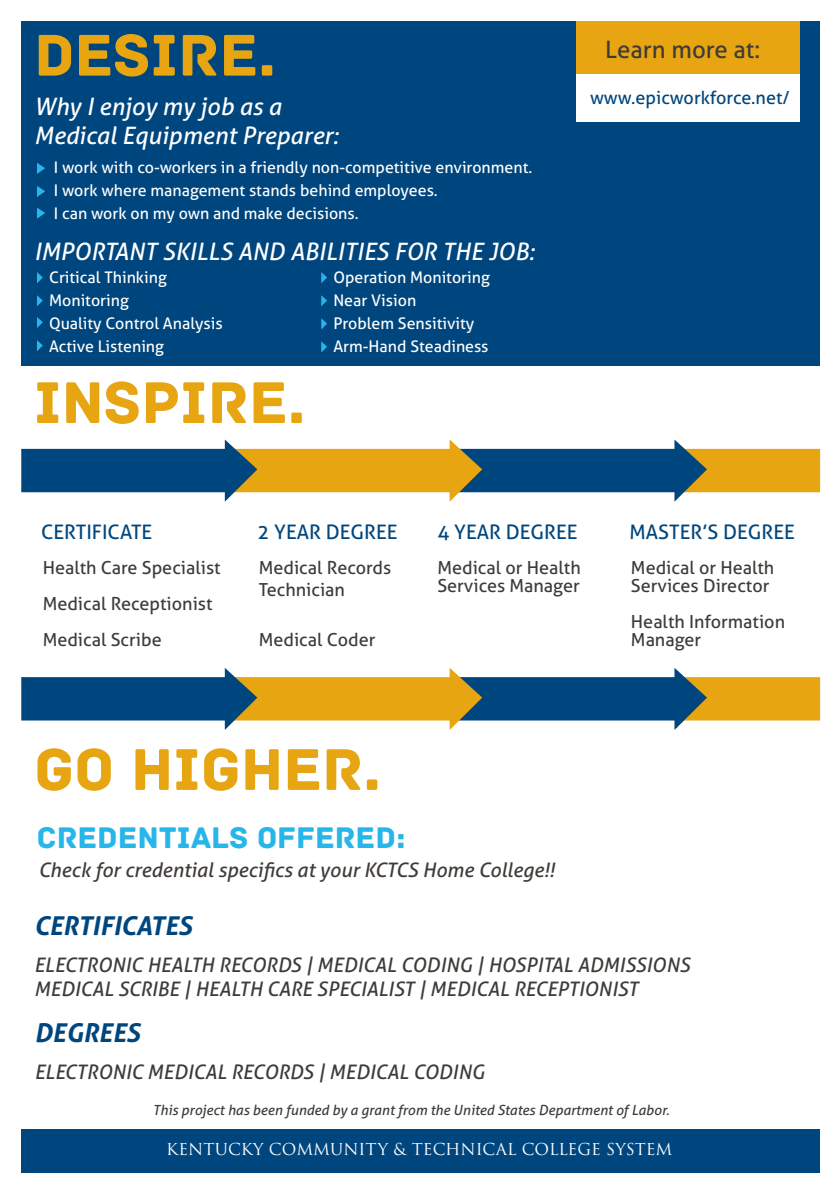
<style>
.page{position:relative;width:840px;height:1191px;background:#fff}
.page>*{position:absolute;margin:0;border:0;box-sizing:border-box;transform-origin:0 0}
.H1_Header{font:61.8px "Archive";color:#e7a512}
.H2_Header{font:31.4px "Archive";color:#26b6ea}
.Main_Paragraph_Text{font:italic 700 26px "Aller";color:#00467e}
.Main_Paragraph_Text-2{font:italic 24px "Aller";color:#fff}
.H2_Header-2{font:24px "Aller";color:#3f3b38}
.Main_Paragraph_Text-3{font:italic 20px/24px "Aller";color:#3f3b38}
.H2_Header-3{font:20px "Aller";color:#00467e}
.Footer_Text{font:18px/18px "Aller";color:#3f3b38}
.H2_Header-4{font:18px "Aller";color:#00467e}
.Main_Paragraph_Text-4{font:16px "Aller";color:#fff}
.Main_Paragraph_Text-5{font:16px "Trajan Pro 3";color:#fff}
.Main_Paragraph_Text-6{font:italic 14px "Aller";color:#3f3b38}
</style>
<div class="page">
<div style="left:21px;top:1129px;width:798px;height:43px;background:#00467e"></div>
<div style="left:21px;top:21px;width:798px;height:345px;background:#00467e"></div>
<svg style="left:37px;top:163px;width:8px;height:11px"></svg>
<svg style="left:37px;top:272px;width:6px;height:11px"></svg>
<svg style="left:321px;top:272px;width:6px;height:11px"></svg>
<svg style="left:37px;top:186px;width:8px;height:11px"></svg>
<svg style="left:37px;top:295px;width:6px;height:11px"></svg>
<svg style="left:321px;top:295px;width:6px;height:11px"></svg>
<svg style="left:321px;top:318px;width:6px;height:11px"></svg>
<svg style="left:321px;top:341px;width:6px;height:11px"></svg>
<svg style="left:37px;top:207px;width:8px;height:12px"></svg>
<svg style="left:37px;top:317px;width:6px;height:11px"></svg>
<svg style="left:37px;top:340px;width:6px;height:11px"></svg>
<div style="left:576px;top:60px;width:223px;height:62px;background:#fff"></div>
<div style="left:576px;top:21px;width:223px;height:53px;background:#e7a512"></div>
<div style="left:674px;top:449px;width:145px;height:43px;background:#e7a512"></div>
<div style="left:674px;top:677px;width:145px;height:43px;background:#e7a512;border:2px solid #e7a512"></div>
<svg style="left:672px;top:439px;width:36px;height:63px"></svg>
<svg style="left:672px;top:668px;width:36px;height:62px"></svg>
<div style="left:449px;top:449px;width:226px;height:43px;background:#00467e"></div>
<div style="left:449px;top:677px;width:226px;height:43px;background:#00467e;border:2px solid #00467e"></div>
<svg style="left:447px;top:439px;width:36px;height:63px"></svg>
<svg style="left:447px;top:668px;width:36px;height:62px"></svg>
<div style="left:225px;top:449px;width:225px;height:43px;background:#e7a512"></div>
<div style="left:225px;top:677px;width:225px;height:43px;background:#e7a512;border:2px solid #e7a512"></div>
<svg style="left:223px;top:439px;width:36px;height:63px"></svg>
<svg style="left:223px;top:668px;width:36px;height:62px"></svg>
<div style="left:21px;top:449px;width:205px;height:43px;background:#00467e"></div>
<div style="left:21px;top:677px;width:205px;height:43px;background:#00467e;border:2px solid #00467e"></div>
<p class="H1_Header" style="left:34px;top:19px;width:243px">DESIRE.</p>
<p class="Main_Paragraph_Text-2" style="left:34px;top:91px;width:249px">Why I enjoy my job as a</p>
<p class="Main_Paragraph_Text-2" style="left:34px;top:121px;width:305px">Medical Equipment Preparer:</p>
<p class="Main_Paragraph_Text-4" style="left:54px;top:158px;width:479px">I work with co-workers in a friendly non-competitive environment.</p>
<p class="Main_Paragraph_Text-4" style="left:54px;top:181px;width:385px">I work where management stands behind employees.</p>
<p class="Main_Paragraph_Text-4" style="left:54px;top:204px;width:306px">I can work on my own and make decisions.</p>
<p class="Main_Paragraph_Text-2" style="left:34px;top:237px;width:501px">IMPORTANT SKILLS AND ABILITIES FOR THE JOB:</p>
<p class="Main_Paragraph_Text-4" style="left:49px;top:267px;width:119px">Critical Thinking</p>
<p class="Main_Paragraph_Text-4" style="left:49px;top:290px;width:81px">Monitoring</p>
<p class="Main_Paragraph_Text-4" style="left:49px;top:313px;width:175px">Quality Control Analysis</p>
<p class="Main_Paragraph_Text-4" style="left:49px;top:336px;width:116px">Active Listening</p>
<p class="H1_Header" style="left:34px;top:366px;width:272px">INSPIRE.</p>
<p class="Main_Paragraph_Text-4" style="left:333px;top:267px;width:158px">Operation Monitoring</p>
<p class="Main_Paragraph_Text-4" style="left:333px;top:290px;width:84px">Near Vision</p>
<p class="Main_Paragraph_Text-4" style="left:333px;top:313px;width:142px">Problem Sensitivity</p>
<p class="Main_Paragraph_Text-4" style="left:333px;top:336px;width:156px">Arm-Hand Steadiness</p>
<p class="H2_Header-2" style="left:605px;top:34px;width:156px">Learn more at:</p>
<p class="H2_Header-4" style="left:589px;top:86px;width:201px">www.epicworkforce.net/</p>
<p class="H2_Header-3" style="left:41px;top:519px;width:113px">CERTIFICATE</p>
<p class="H2_Header-3" style="left:257px;top:519px;width:142px">2 YEAR DEGREE</p>
<p class="H2_Header-3" style="left:437px;top:519px;width:142px">4 YEAR DEGREE</p>
<p class="H2_Header-3" style="left:629px;top:519px;width:167px">MASTER’S DEGREE</p>
<p class="Footer_Text" style="left:43px;top:558px;width:179px">Health Care Specialist</p>
<p class="Footer_Text" style="left:43px;top:594px;width:171px">Medical Receptionist</p>
<p class="Footer_Text" style="left:43px;top:630px;width:120px">Medical Scribe</p>
<p class="Footer_Text" style="left:259px;top:558px;width:134px">Medical Records</p>
<p class="Footer_Text" style="left:259px;top:581px;width:88px">Technician</p>
<p class="Footer_Text" style="left:259px;top:630px;width:118px">Medical Coder</p>
<p class="Footer_Text" style="left:437px;top:558px;width:145px">Medical or Health<br>Services Manager</p>
<p class="Footer_Text" style="left:630px;top:558px;width:145px">Medical or Health<br>Services Director</p>
<p class="Footer_Text" style="left:630px;top:612px;width:155px">Health Information<br>Manager</p>
<p class="H1_Header" style="left:34px;top:733px;width:348px">GO HIGHER.</p>
<p class="H2_Header" style="left:37px;top:819px;width:370px">CREDENTIALS OFFERED:</p>
<p class="Main_Paragraph_Text-3" style="left:38px;top:857px;width:517px">Check for credential specifics at your KCTCS Home College!!</p>
<p class="Main_Paragraph_Text" style="left:34px;top:909px;width:159px">CERTIFICATES</p>
<p class="Main_Paragraph_Text-3" style="left:34px;top:953px;width:657px">ELECTRONIC HEALTH RECORDS | MEDICAL CODING | HOSPITAL ADMISSIONS<br>MEDICAL SCRIBE | HEALTH CARE SPECIALIST | MEDICAL RECEPTIONIST</p>
<p class="Main_Paragraph_Text" style="left:34px;top:1016px;width:107px">DEGREES</p>
<p class="Main_Paragraph_Text-3" style="left:34px;top:1059px;width:451px">ELECTRONIC MEDICAL RECORDS | MEDICAL CODING</p>
<p class="Main_Paragraph_Text-6" style="left:153px;top:1101px;width:518px">This project has been funded by a grant from the United States Department of Labor.</p>
<p class="Main_Paragraph_Text-5" style="left:166px;top:1138px;width:507px">KENTUCKY COMMUNITY &amp; TECHNICAL COLLEGE SYSTEM</p>
</div>
